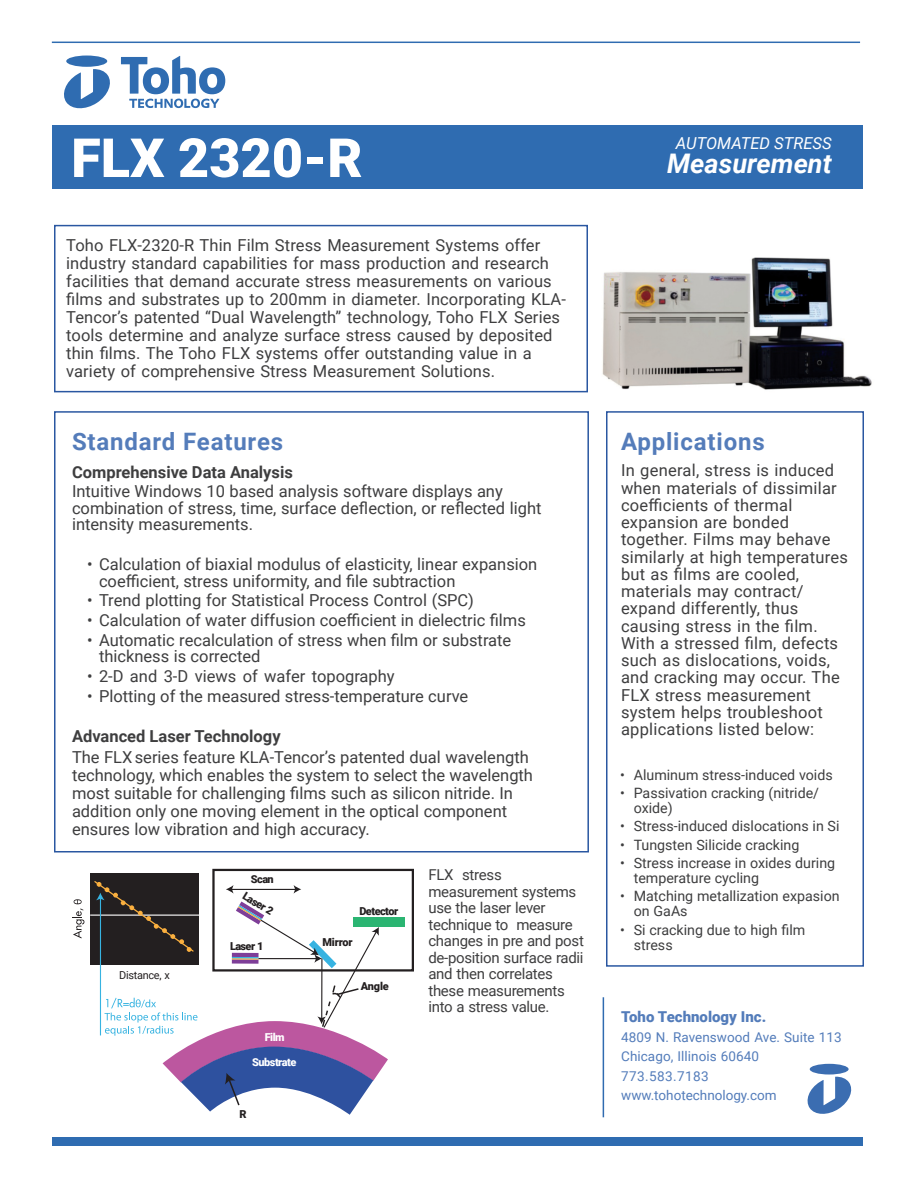
<style>
.page{position:relative;width:918px;height:1188px;background:#fff}
.page>*{position:absolute;margin:0;border:0;box-sizing:border-box;transform-origin:0 0}
.t1{font:900 54px "Roboto";letter-spacing:.02em;color:#fff}
.t2{font:italic 700 27px "Roboto";color:#fff}
.t3{font:700 24px "Roboto";letter-spacing:.035em;color:#547cba}
.t4{font:16.5px/17.2px "Roboto";color:#3e3e3f}
.t5{font:700 16.5px "Roboto";color:#3e3e3f}
.t6{font:italic 16.5px "Roboto";color:#fff}
.t7{font:15px/16.5px "Roboto";letter-spacing:-.02em;color:#3e3e3f}
.t8{font:900 15px "Roboto";color:#537cba}
.t9{font:14.25px/15px "Roboto";color:#3e3e3f}
.t10{font:13.5px/19.5px "Roboto";letter-spacing:.005em;color:#537cba}
.t11{font:900 10.95px "Roboto";letter-spacing:-.045em;color:#231f20}
.t12{font:900 10.95px "Roboto";letter-spacing:-.04em;color:#fff}
.t13{font:10.95px "Roboto";letter-spacing:-.03em;color:#231f20}
</style>
<div class="page">
<div style="left:54px;top:225px;width:534px;height:167px;border:2px solid #2a57a1"></div>
<div style="left:54px;top:411px;width:535px;height:442px;border:2px solid #2a57a1"></div>
<div style="left:606px;top:411px;width:258px;height:556px;border:2px solid #2a57a1"></div>
<img style="left:602px;top:257px;width:270px;height:133px">
<div style="left:212px;top:869px;width:202px;height:103px;border:2px solid #231f20"></div>
<svg style="left:72px;top:899px;width:12px;height:39px"></svg>
<div style="left:353px;top:917px;width:51px;height:9px;background:#2bb572"></div>
<div style="left:90px;top:873px;width:109px;height:91px;background:#231f20"></div>
<hr style="left:90px;top:915px;width:109px;height:1px;background:#fff">
<svg style="left:93px;top:880px;width:295px;height:235px"></svg>
<hr style="left:52px;top:42px;width:808px;height:1px;background:#2f6cb1">
<div style="left:52px;top:125px;width:811px;height:64px;background:#2f6cb1"></div>
<div style="left:52px;top:1137px;width:811px;height:9px;background:#2f6cb1"></div>
<hr style="left:603px;top:997px;width:1px;height:120px;background:#306bb0">
<svg style="left:64px;top:69px;width:46px;height:40px"></svg>
<div style="left:66px;top:56px;width:41px;height:11px;background:#2f6cb1;border-radius:50%"></div>
<svg style="left:121px;top:56px;width:104px;height:52px"></svg>
<svg style="left:807px;top:1077px;width:45px;height:37px"></svg>
<div style="left:810px;top:1064px;width:39px;height:11px;background:#3b6db1;border-radius:50%"></div>
<h1 class="t1" style="left:63px;top:134px;width:261px">4PP 2801</h1>
<h1 class="t1" style="left:71px;top:137px;width:293px">FLX 2320-R</h1>
<p class="t4" style="left:66px;top:238px;width:501px;line-height:18px">Toho FLX-2320-R Thin Film Stress Measurement Systems offer industry standard capabilities for mass production and research facilities that demand accurate stress measurements on various films and substrates up to 200mm in diameter. Incorporating KLA-Tencor’s patented “Dual Wavelength” technology, Toho FLX Series tools determine and analyze surface stress caused by deposited thin films. The Toho FLX systems offer outstanding value in a variety of comprehensive Stress Measurement Solutions.</p>
<h3 class="t3" style="left:72px;top:432px;width:213px">Standard Features</h3>
<p class="t5" style="left:72px;top:465px;width:222px">Comprehensive Data Analysis</p>
<p class="t4" style="left:72px;top:485px;width:471px;line-height:16.5px">Intuitive Windows 10 based analysis software displays any combination of stress, time, surface deflection, or reflected light intensity measurements.</p>
<p class="t4" style="left:99px;top:558px;width:440px;line-height:16.5px;text-indent:-12px">• Calculation of biaxial modulus of elasticity, linear expansion coefficient, stress uniformity, and file subtraction</p>
<p class="t4" style="left:87px;top:594px;width:388px">• Trend plotting for Statistical Process Control (SPC)</p>
<p class="t4" style="left:87px;top:613px;width:440px">• Calculation of water diffusion coefficient in dielectric films</p>
<p class="t4" style="left:99px;top:634px;width:414px;line-height:16.5px;text-indent:-12px">• Automatic recalculation of stress when film or substrate thickness is corrected</p>
<p class="t4" style="left:87px;top:669px;width:309px">• 2-D and 3-D views of wafer topography</p>
<p class="t4" style="left:87px;top:689px;width:383px">• Plotting of the measured stress-temperature curve</p>
<p class="t5" style="left:72px;top:729px;width:210px">Advanced Laser Technology</p>
<p class="t4" style="left:72px;top:750px;width:463px;line-height:18px">The FLX series feature KLA-Tencor’s patented dual wavelength technology, which enables the system to select the wavelength most suitable for challenging films such as silicon nitride. In addition only one moving element in the optical component ensures low vibration and high accuracy.</p>
<p class="t13" style="left:119px;top:971px;width:52px">Distance, x</p>
<p class="t11" style="left:251px;top:875px;width:24px">Scan</p>
<p class="t11" style="left:246px;top:891px;width:35px;rotate:31deg">Laser 2</p>
<p class="t11" style="left:230px;top:942px;width:35px">Laser 1</p>
<p class="t12" style="left:265px;top:1033px;width:21px">Film</p>
<p class="t12" style="left:252px;top:1058px;width:46px">Substrate</p>
<p class="t11" style="left:240px;top:1110px;width:9px">R</p>
<p class="t11" style="left:359px;top:907px;width:40px">Detector</p>
<p class="t11" style="left:323px;top:938px;width:32px">Mirror</p>
<p class="t11" style="left:361px;top:982px;width:30px">Angle</p>
<p class="t7" style="left:428px;top:868px;width:157px">FLX stress measurement systems use the laser lever technique to measure changes in pre and post de-position surface radii and then correlates these measurements into a stress value.</p>
<p class="t6" style="left:676px;top:137px;width:157px">AUTOMATED STRESS</p>
<h2 class="t2" style="left:667px;top:153px;width:166px">Measurement</h2>
<h3 class="t3" style="left:621px;top:432px;width:145px">Applications</h3>
<p class="t4" style="left:621px;top:464px;width:229px">In general, stress is induced when materials of dissimilar coefficients of thermal expansion are bonded together. Films may behave similarly at high temperatures but as films are cooled, materials may contract/ expand differently, thus causing stress in the film.<br>With a stressed film, defects such as dislocations, voids, and cracking may occur. The<br>FLX stress measurement system helps troubleshoot applications listed below:</p>
<p class="t9" style="left:620px;top:769px;width:214px">• Aluminum stress-induced voids</p>
<p class="t9" style="left:634px;top:787px;width:187px;text-indent:-14px">• Passivation cracking (nitride/ oxide)</p>
<p class="t9" style="left:620px;top:820px;width:221px">• Stress-induced dislocations in Si</p>
<p class="t9" style="left:620px;top:839px;width:181px">• Tungsten Silicide cracking</p>
<p class="t9" style="left:634px;top:857px;width:203px;text-indent:-14px">• Stress increase in oxides during temperature cycling</p>
<p class="t9" style="left:634px;top:890px;width:207px;text-indent:-14px">• Matching metallization expasion on GaAs</p>
<p class="t9" style="left:634px;top:924px;width:173px;text-indent:-14px">• Si cracking due to high film stress</p>
<p class="t8" style="left:621px;top:1011px;width:146px">Toho Technology Inc.</p>
<p class="t10" style="left:621px;top:1029px;width:222px">4809 N. Ravenswood Ave. Suite 113<br>Chicago, Illinois 60640<br>773.583.7183 www.tohotechnology.com</p>
</div>
